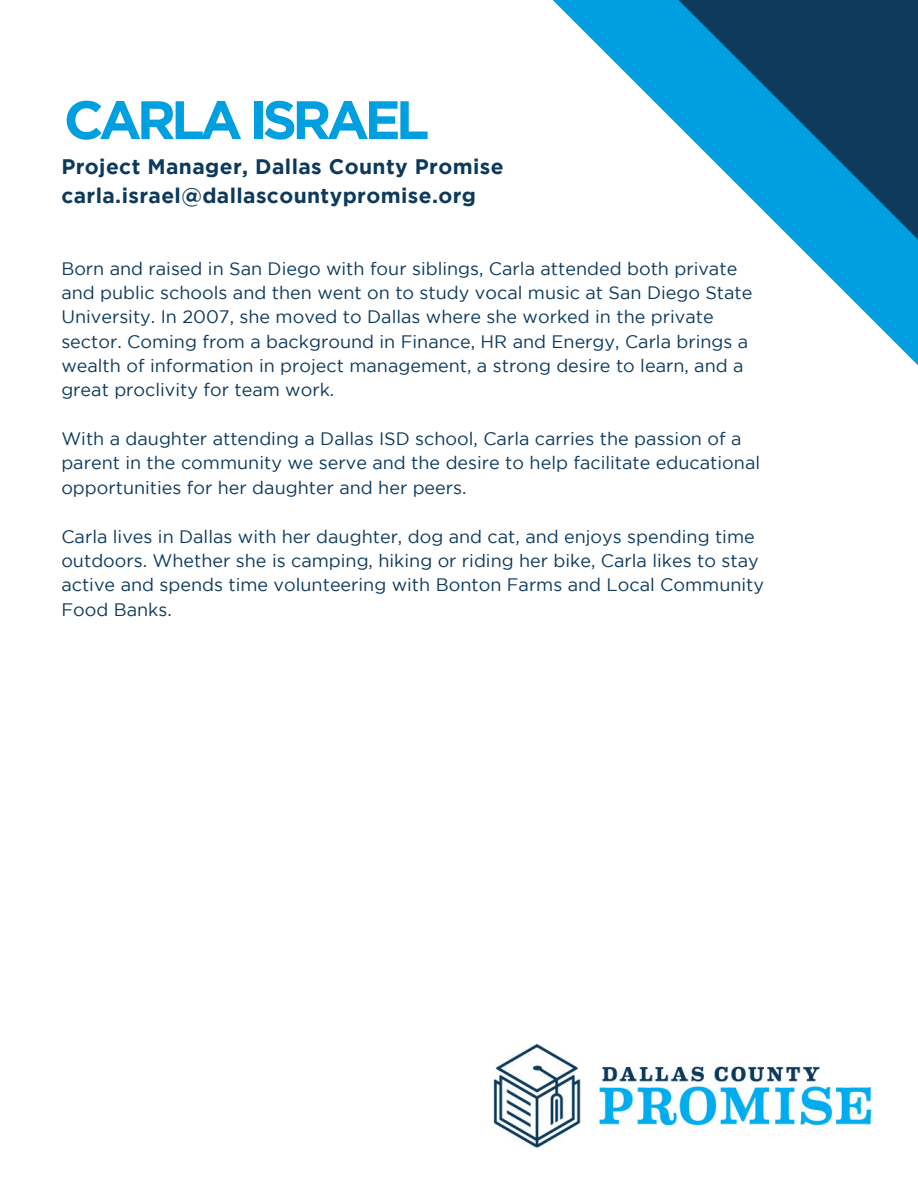
<style>
.page{position:relative;width:918px;height:1188px;background:#fff}
.page>*{position:absolute;margin:0;border:0;box-sizing:border-box;transform-origin:0 0}
.t1{font:700 54px "Gotham";letter-spacing:-.09em;color:#009fdf}
.t2{font:700 21px/29.2px "Gotham";letter-spacing:.02em;color:#0d3a5c}
.t3{font:18px/24.3px "Gotham";color:#0d3a5c}
</style>
<div class="page">
<img style="left:493px;top:1044px;width:379px;height:104px">
<svg style="left:552px;top:0;width:366px;height:366px"></svg>
<h1 class="t1" style="left:64px;top:100px;width:367px">CARLA ISRAEL</h1>
<p class="t2" style="left:61px;top:154px;width:444px">Project Manager, Dallas County Promise carla.israel@dallascountypromise.org</p>
<p class="t3" style="left:61px;top:257px;width:693px">Born and raised in San Diego with four siblings, Carla attended both private and public schools and then went on to study vocal music at San Diego State University. In 2007, she moved to Dallas where she worked in the private sector. Coming from a background in Finance, HR and Energy, Carla brings a wealth of information in project management, a strong desire to learn, and a great proclivity for team work.</p>
<p class="t3" style="left:61px;top:428px;width:700px">With a daughter attending a Dallas ISD school, Carla carries the passion of a parent in the community we serve and the desire to help facilitate educational opportunities for her daughter and her peers.</p>
<p class="t3" style="left:61px;top:525px;width:704px">Carla lives in Dallas with her daughter, dog and cat, and enjoys spending time outdoors. Whether she is camping, hiking or riding her bike, Carla likes to stay active and spends time volunteering with Bonton Farms and Local Community Food Banks.</p>
</div>
